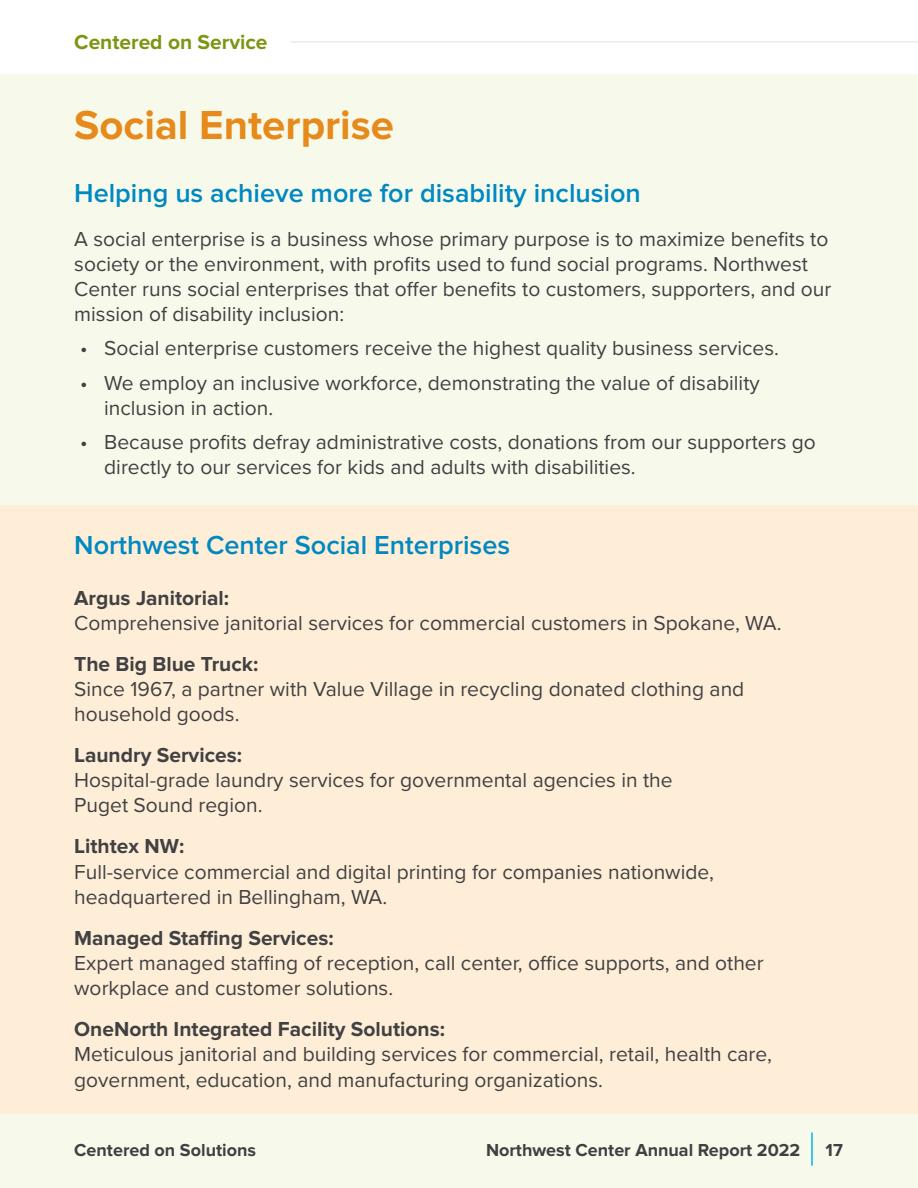
<style>
.page{position:relative;width:918px;height:1188px;background:#fff}
.page>*{position:absolute;margin:0;border:0;box-sizing:border-box;transform-origin:0 0}
.t1{font:700 42px "Proxima Nova";color:#e68a1b}
.t2{font:600 27px "Proxima Nova";color:#0088c1}
.t3{font:21px/25.2px "Proxima Nova";color:#414042}
.t4{font:700 21px "Proxima Nova";color:#7c9612}
.t5{font:700 18px "Proxima Nova";color:#404043}
.s1{font-weight:700}
</style>
<div class="page">
<div style="left:0;top:1114px;width:918px;height:74px;background:#f7faeb"></div>
<div style="left:0;top:506px;width:918px;height:608px;background:#feeed7"></div>
<hr style="left:811px;top:1132px;width:2px;height:34px;background:#00b5ef">
<div style="left:0;top:41px;width:918px;height:465px;background:#f7faeb"></div>
<div style="left:0;top:32px;width:123px;height:18px;background:#fff"></div>
<div style="left:74px;top:33px;width:216px;height:16px;background:#fff"></div>
<p class="t4" style="left:74px;top:30px;width:195px">Centered on Service</p>
<p class="t1" style="left:74px;top:100px;width:321px">Social Enterprise</p>
<p class="t2" style="left:74px;top:178px;width:568px">Helping us achieve more for disability inclusion</p>
<p class="t3" style="left:74px;top:225px;width:759px">A social enterprise is a business whose primary purpose is to maximize benefits to society or the environment, with profits used to fund social programs. Northwest Center runs social enterprises that offer benefits to customers, supporters, and our mission of disability inclusion:</p>
<p class="t3" style="left:80px;top:335px;width:700px">• Social enterprise customers receive the highest quality business services.</p>
<p class="t3" style="left:104px;top:369px;width:657px;text-indent:-24px">• We employ an inclusive workforce, demonstrating the value of disability inclusion in action.</p>
<p class="t3" style="left:104px;top:428px;width:713px;text-indent:-24px">• Because profits defray administrative costs, donations from our supporters go directly to our services for kids and adults with disabilities.</p>
<p class="t2" style="left:74px;top:529px;width:437px">Northwest Center Social Enterprises</p>
<p class="t3" style="left:74px;top:584px;width:709px"><span class="s1">Argus Janitorial:<br></span>Comprehensive janitorial services for commercial customers in Spokane, WA.</p>
<p class="t3" style="left:74px;top:650px;width:672px"><span class="s1">The Big Blue Truck:<br></span>Since 1967, a partner with Value Village in recycling donated clothing and household goods.</p>
<p class="t3" style="left:74px;top:742px;width:600px"><span class="s1">Laundry Services:<br></span>Hospital-grade laundry services for governmental agencies in the<br>Puget Sound region.</p>
<p class="t3" style="left:74px;top:833px;width:641px"><span class="s1">Lithtex NW:<br></span>Full-service commercial and digital printing for companies nationwide, headquartered in Bellingham, WA.</p>
<p class="t3" style="left:74px;top:924px;width:691px"><span class="s1">Managed Staffing Services:<br></span>Expert managed staffing of reception, call center, office supports, and other workplace and customer solutions.</p>
<p class="t3" style="left:74px;top:1016px;width:699px"><span class="s1">OneNorth Integrated Facility Solutions:<br></span>Meticulous janitorial and building services for commercial, retail, health care, government, education, and manufacturing organizations.</p>
<p class="t5" style="left:74px;top:1140px;width:183px">Centered on Solutions</p>
<p class="t5" style="left:486px;top:1140px;width:316px">Northwest Center Annual Report 2022</p>
<p class="t5" style="left:826px;top:1140px;width:19px">17</p>
</div>
